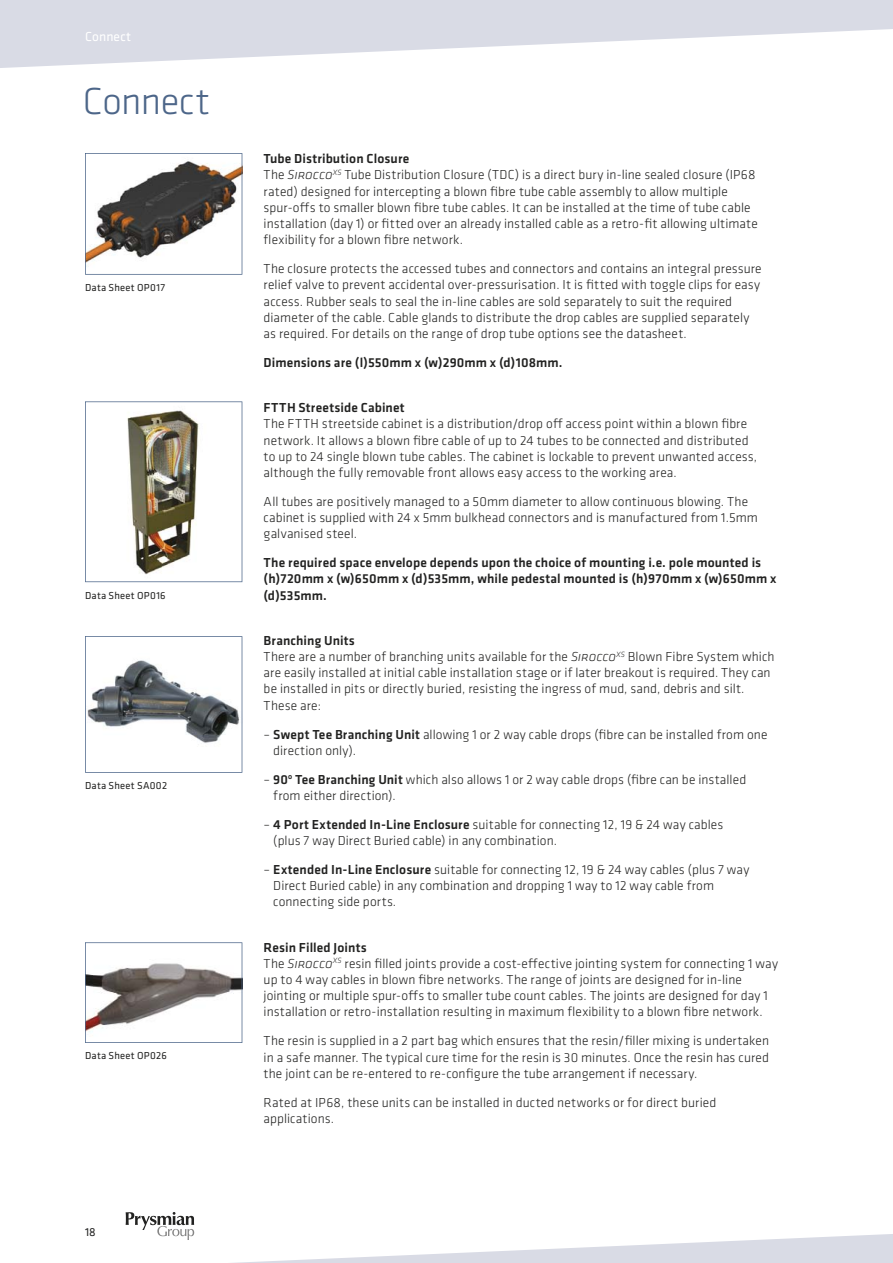
<style>
.page{position:relative;width:893px;height:1263px;background:#fff}
.page>*{position:absolute;margin:0;border:0;box-sizing:border-box;transform-origin:0 0}
.t1{font:300 39px "Klavika";letter-spacing:-.01em;color:#4d6689}
.t2{font:300 13.5px/16.2px "Klavika";letter-spacing:.01em;color:#222221}
.t3{font:500 13.5px/16.2px "Klavika";letter-spacing:.01em;color:#222221}
.t4{font:13.5px "Klavika";letter-spacing:.01em;color:#fff}
.t5{font:12px "Klavika";color:#222221}
.t6{font:10.5px "Klavika";letter-spacing:.025em;color:#222221}
.s1{font-weight:500}
.s2{font-style:italic}
</style>
<div class="page">
<svg style="left:0;top:0;width:893px;height:68px;fill:#d9dbe5"></svg>
<svg style="left:125px;top:1212px;width:768px;height:51px"></svg>
<svg style="left:126px;top:1212px;width:68px;height:28px"></svg>
<svg style="left:85px;top:636px;width:157px;height:137px"></svg>
<svg style="left:85px;top:153px;width:157px;height:122px"></svg>
<svg style="left:85px;top:401px;width:157px;height:181px"></svg>
<svg style="left:85px;top:942px;width:157px;height:101px"></svg>
<p class="t4" style="left:85px;top:31px;width:48px">Connect</p>
<h1 class="t1" style="left:83px;top:87px;width:128px">Connect</h1>
<p class="t6" style="left:85px;top:283px;width:82px">Data Sheet OP017</p>
<p class="t6" style="left:85px;top:590px;width:82px">Data Sheet OP016</p>
<p class="t6" style="left:85px;top:781px;width:84px">Data Sheet SA002</p>
<p class="t6" style="left:85px;top:1051px;width:83px">Data Sheet OP026</p>
<p class="t5" style="left:85px;top:1227px;width:12px">18</p>
<p class="t2" style="left:264px;top:152px;width:496px"><span class="s1">Tube Distribution Closure<br></span>The <span class="s2">Sirocco</span><sup>XS</sup> Tube Distribution Closure (TDC) is a direct bury in-line sealed closure (IP68 rated) designed for intercepting a blown fibre tube cable assembly to allow multiple spur-offs to smaller blown fibre tube cables. It can be installed at the time of tube cable installation (day 1) or fitted over an already installed cable as a retro-fit allowing ultimate flexibility for a blown fibre network.</p>
<p class="t2" style="left:264px;top:262px;width:500px">The closure protects the accessed tubes and connectors and contains an integral pressure relief valve to prevent accidental over-pressurisation. It is fitted with toggle clips for easy access. Rubber seals to seal the in-line cables are sold separately to suit the required diameter of the cable. Cable glands to distribute the drop cables are supplied separately as required. For details on the range of drop tube options see the datasheet.</p>
<p class="t3" style="left:264px;top:356px;width:300px">Dimensions are (l)550mm x (w)290mm x (d)108mm.</p>
<p class="t3" style="left:264px;top:401px;width:143px">FTTH Streetside Cabinet</p>
<p class="t2" style="left:264px;top:417px;width:495px">The FTTH streetside cabinet is a distribution/drop off access point within a blown fibre network. It allows a blown fibre cable of up to 24 tubes to be connected and distributed to up to 24 single blown tube cables. The cabinet is lockable to prevent unwanted access, although the fully removable front allows easy access to the working area.</p>
<p class="t2" style="left:264px;top:495px;width:496px">All tubes are positively managed to a 50mm diameter to allow continuous blowing. The cabinet is supplied with 24 x 5mm bulkhead connectors and is manufactured from 1.5mm galvanised steel.</p>
<p class="t3" style="left:264px;top:556px;width:514px">The required space envelope depends upon the choice of mounting i.e. pole mounted is (h)720mm x (w)650mm x (d)535mm, while pedestal mounted is (h)970mm x (w)650mm x (d)535mm.</p>
<p class="t2" style="left:264px;top:633px;width:512px"><span class="s1">Branching Units<br></span>There are a number of branching units available for the <span class="s2">Sirocco</span><sup>XS</sup> Blown Fibre System which are easily installed at initial cable installation stage or if later breakout is required. They can be installed in pits or directly buried, resisting the ingress of mud, sand, debris and silt.<br>These are:</p>
<p class="t2" style="left:273px;top:727px;width:496px;text-indent:-10px">– <span class="s1">Swept Tee Branching Unit</span> allowing 1 or 2 way cable drops (fibre can be installed from one direction only).</p>
<p class="t2" style="left:273px;top:772px;width:474px;text-indent:-10px">– <span class="s1">90</span><sup>o</sup> <span class="s1">Tee Branching Unit</span> which also allows 1 or 2 way cable drops (fibre can be installed from either direction).</p>
<p class="t2" style="left:273px;top:818px;width:451px;text-indent:-10px">– <span class="s1">4 Port Extended In-Line Enclosure</span> suitable for connecting 12, 19 &amp; 24 way cables (plus 7 way Direct Buried cable) in any combination.</p>
<p class="t2" style="left:273px;top:863px;width:477px;text-indent:-10px">– <span class="s1">Extended In-Line Enclosure</span> suitable for connecting 12, 19 &amp; 24 way cables (plus 7 way<br>Direct Buried cable) in any combination and dropping 1 way to 12 way cable from connecting side ports.</p>
<p class="t2" style="left:264px;top:940px;width:516px"><span class="s1">Resin Filled Joints<br></span>The <span class="s2">Sirocco</span><sup>XS</sup> resin filled joints provide a cost-effective jointing system for connecting 1 way up to 4 way cables in blown fibre networks. The range of joints are designed for in-line jointing or multiple spur-offs to smaller tube count cables. The joints are designed for day 1 installation or retro-installation resulting in maximum flexibility to a blown fibre network.</p>
<p class="t2" style="left:264px;top:1034px;width:507px;text-align:justify">The resin is supplied in a 2 part bag which ensures that the resin/filler mixing is undertaken in a safe manner. The typical cure time for the resin is 30 minutes. Once the resin has cured the joint can be re-entered to re-configure the tube arrangement if necessary.</p>
<p class="t2" style="left:264px;top:1095px;width:454px">Rated at IP68, these units can be installed in ducted networks or for direct buried applications.</p>
</div>
